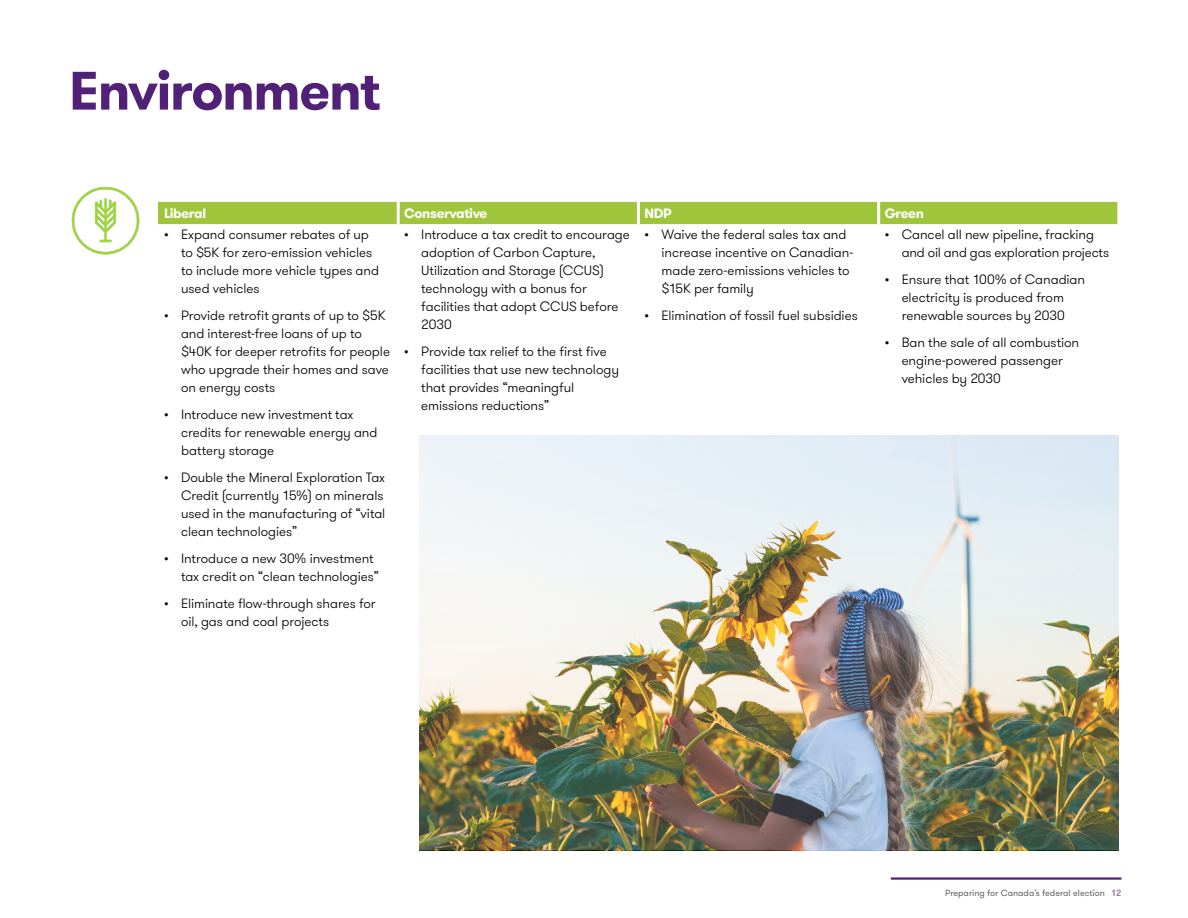
<style>
.page{position:relative;width:1188px;height:918px;background:#fff}
.page>*{position:absolute;margin:0;border:0;box-sizing:border-box;transform-origin:0 0}
.t1{font:700 54px "GT Walsheim Pro";letter-spacing:-.03em;color:#512178}
.t2{font:300 13.5px/18px "GT Walsheim Pro";letter-spacing:-.005em;color:#000}
.t3{font:700 13.5px "GT Walsheim Pro";letter-spacing:-.025em;color:#fff}
.t4{font:9px "GT Walsheim Pro";color:#646363}
.s1{color:#754e93}
</style>
<div class="page">
<img style="left:420px;top:436px;width:699px;height:414px">
<div style="left:158px;top:202px;width:959px;height:22px;background:#9fc63b"></div>
<hr style="left:397px;top:202px;width:3px;height:22px;background:#fff">
<hr style="left:637px;top:202px;width:3px;height:22px;background:#fff">
<hr style="left:877px;top:202px;width:3px;height:22px;background:#fff">
<hr style="left:891px;top:877px;width:230px;height:3px;background:#512178">
<img style="left:71px;top:186px;width:69px;height:69px">
<h1 class="t1" style="left:69px;top:56px;width:313px">Environment</h1>
<p class="t3" style="left:164px;top:205px;width:44px">Liberal</p>
<p class="t3" style="left:404px;top:205px;width:84px">Conservative</p>
<p class="t3" style="left:644px;top:205px;width:29px">NDP</p>
<p class="t3" style="left:885px;top:205px;width:41px">Green</p>
<p class="t2" style="left:181px;top:226px;width:200px;text-indent:-17px">• Expand consumer rebates of up to $5K for zero-emission vehicles to include more vehicle types and used vehicles</p>
<p class="t2" style="left:181px;top:307px;width:210px;text-indent:-17px">• Provide retrofit grants of up to $5K and interest-free loans of up to $40K for deeper retrofits for people who upgrade their homes and save on energy costs</p>
<p class="t2" style="left:181px;top:406px;width:198px;text-indent:-17px">• Introduce new investment tax credits for renewable energy and battery storage</p>
<p class="t2" style="left:181px;top:469px;width:206px;text-indent:-17px">• Double the Mineral Exploration Tax<br>Credit (currently 15%) on minerals used in the manufacturing of “vital clean technologies”</p>
<p class="t2" style="left:181px;top:550px;width:200px;text-indent:-17px">• Introduce a new 30% investment tax credit on “clean technologies”</p>
<p class="t2" style="left:181px;top:595px;width:196px;text-indent:-17px">• Eliminate flow-through shares for oil, gas and coal projects</p>
<p class="t2" style="left:902px;top:226px;width:209px;text-indent:-17px">• Cancel all new pipeline, fracking and oil and gas exploration projects</p>
<p class="t2" style="left:885px;top:271px;width:202px;text-align:center">• Ensure that 100% of Canadian electricity is produced from renewable sources by 2030</p>
<p class="t2" style="left:902px;top:334px;width:179px;text-indent:-17px">• Ban the sale of all combustion engine-powered passenger vehicles by 2030</p>
<p class="t2" style="left:661px;top:226px;width:193px;text-indent:-17px">• Waive the federal sales tax and increase incentive on Canadian&shy;made zero-emissions vehicles to $15K per family</p>
<p class="t2" style="left:644px;top:307px;width:215px">• Elimination of fossil fuel subsidies</p>
<p class="t2" style="left:421px;top:226px;width:210px;text-indent:-17px">• Introduce a tax credit to encourage adoption of Carbon Capture,<br>Utilization and Storage (CCUS) technology with a bonus for facilities that adopt CCUS before<br>2030</p>
<p class="t2" style="left:421px;top:343px;width:199px;text-indent:-17px">• Provide tax relief to the first five facilities that use new technology that provides “meaningful emissions reductions”</p>
<p class="t4" style="left:945px;top:887px;width:178px">Preparing for Canada’s federal election <span class="s1">12</span></p>
</div>
